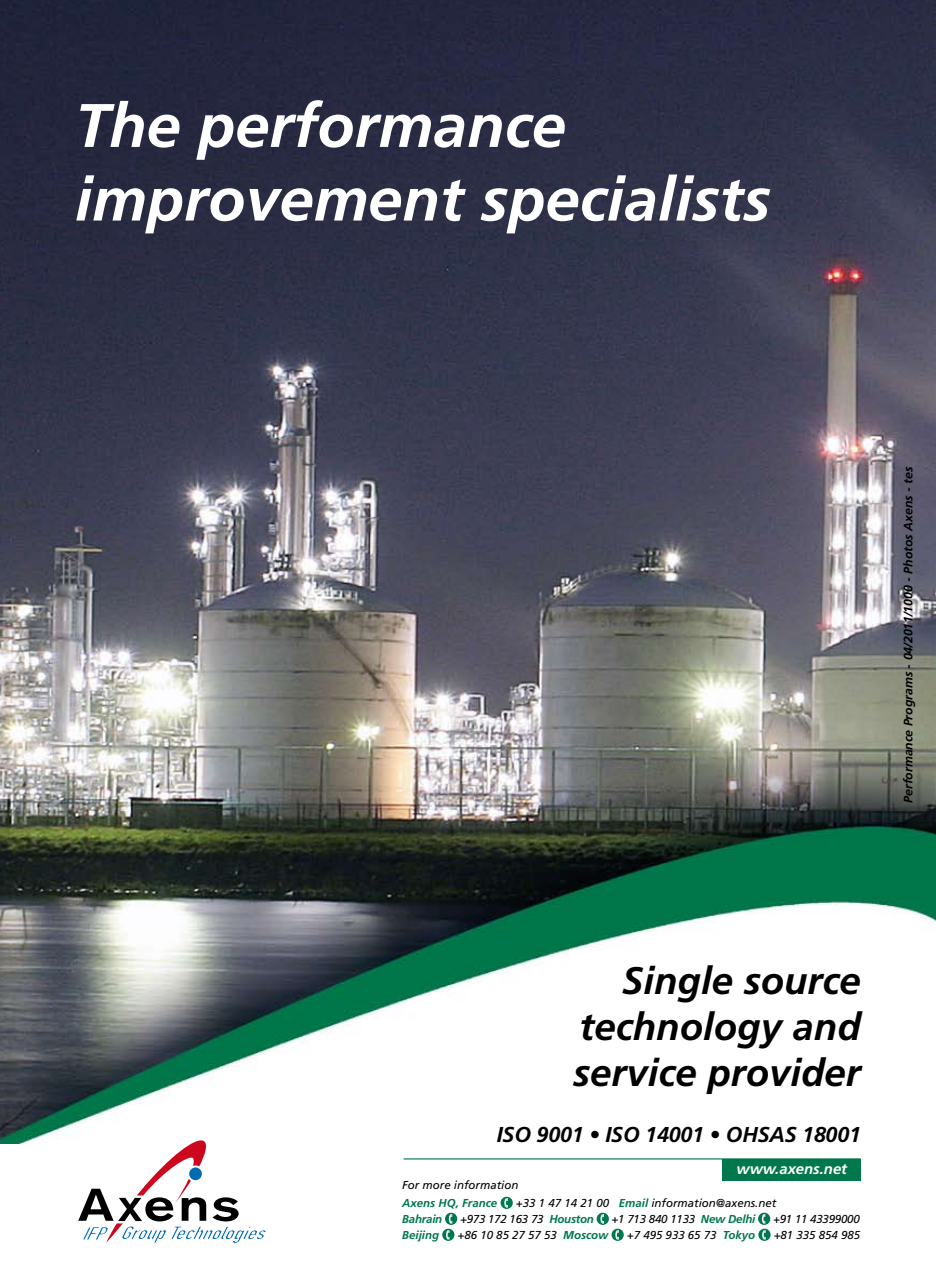
<style>
.page{position:relative;width:936px;height:1285px;background:#fff}
.page>*{position:absolute;margin:0;border:0;box-sizing:border-box;transform-origin:0 0}
.t1{font:italic 700 61.35px/73.7px "Frutiger LT Std";color:#fff}
.t2{font:italic 700 38.25px/46px "Frutiger LT Std";color:#000;text-align:justify}
.t3{font:italic 700 21.45px "Frutiger LT Std";letter-spacing:-.01em;color:#000}
.t4{font:italic 700 14.85px "Frutiger LT Std";color:#fff}
.t5{font:italic 700 12.3px "Frutiger LT Std";color:#000}
.t6{font:italic 11.55px "Frutiger LT Std";color:#000}
.t7{font:italic 11.55px "Frutiger LT Std";letter-spacing:-.02em;color:#000}
.t8{font:italic 700 11.55px "Frutiger LT Std";color:#00774c}
.t9{font:italic 700 11.55px "Frutiger LT Std";letter-spacing:-.02em;color:#00774c}
.s1{font-weight:700;color:#00774c}
</style>
<div class="page">
<img style="left:0;top:0;width:935px;height:1143px">
<svg style="left:78px;top:1134px;width:188px;height:109px"></svg>
<div style="left:501px;top:1197px;width:11px;height:10px;background:#00774c;border-radius:50%"></div>
<div style="left:500px;top:1196px;width:12px;height:12px;border:2px solid #00774c;border-radius:50%"></div>
<svg style="left:504px;top:1197px;width:4px;height:10px"></svg>
<svg style="left:446px;top:1213px;width:10px;height:10px"></svg>
<div style="left:445px;top:1212px;width:12px;height:12px;border:2px solid #00774c;border-radius:50%"></div>
<svg style="left:449px;top:1213px;width:3px;height:10px"></svg>
<div style="left:597px;top:1213px;width:11px;height:10px;background:#00774c;border-radius:50%"></div>
<div style="left:596px;top:1212px;width:13px;height:12px;border:2px solid #00774c;border-radius:50%"></div>
<svg style="left:600px;top:1213px;width:4px;height:10px"></svg>
<svg style="left:758px;top:1213px;width:11px;height:10px"></svg>
<div style="left:758px;top:1212px;width:12px;height:12px;border:2px solid #00774c;border-radius:50%"></div>
<svg style="left:761px;top:1213px;width:4px;height:10px"></svg>
<div style="left:443px;top:1229px;width:10px;height:10px;background:#00774c;border-radius:50%"></div>
<div style="left:442px;top:1228px;width:12px;height:12px;border:2px solid #00774c;border-radius:50%"></div>
<svg style="left:446px;top:1229px;width:3px;height:10px"></svg>
<div style="left:612px;top:1229px;width:11px;height:10px;background:#00774c;border-radius:50%"></div>
<div style="left:611px;top:1228px;width:12px;height:12px;border:2px solid #00774c;border-radius:50%"></div>
<svg style="left:615px;top:1229px;width:3px;height:10px"></svg>
<div style="left:759px;top:1229px;width:10px;height:10px;background:#00774c;border-radius:50%"></div>
<div style="left:758px;top:1228px;width:12px;height:12px;border:2px solid #00774c;border-radius:50%"></div>
<svg style="left:762px;top:1229px;width:3px;height:10px"></svg>
<hr style="left:403px;top:1158px;width:457px;height:1px;background:#00774c">
<div style="left:721px;top:1158px;width:139px;height:21px;background:#00774c"></div>
<h1 class="t1" style="left:75px;top:89px;width:696px">The performance improvement specialists</h1>
<p class="t5" style="left:901px;top:802px;width:337px;rotate:-90deg">Performance Programs - 04/2011/1000 - Photos Axens - tes</p>
<h2 class="t2" style="left:573px;top:958px;width:289px;text-indent:49px">Single source technology and service provider</h2>
<h3 class="t3" style="left:497px;top:1121px;width:365px">ISO 9001 • ISO 14001 • OHSAS 18001</h3>
<p class="t4" style="left:736px;top:1159px;width:112px">www.axens.net</p>
<p class="t6" style="left:402px;top:1178px;width:118px">For more information</p>
<p class="t8" style="left:402px;top:1196px;width:97px">Axens HQ, France</p>
<p class="t6" style="left:516px;top:1196px;width:262px">+33 1 47 14 21 00 <span class="s1">Email</span> information@axens.net</p>
<p class="t9" style="left:402px;top:1212px;width:42px">Bahrain</p>
<p class="t7" style="left:460px;top:1212px;width:135px">+973 172 163 73 <span class="s1">Houston</span></p>
<p class="t7" style="left:611px;top:1212px;width:145px">+1 713 840 1133 <span class="s1">New Delhi</span></p>
<p class="t7" style="left:773px;top:1212px;width:88px">+91 11 43399000</p>
<p class="t8" style="left:402px;top:1228px;width:38px">Beijing</p>
<p class="t6" style="left:457px;top:1228px;width:152px">+86 10 85 27 57 53 <span class="s1">Moscow</span></p>
<p class="t6" style="left:627px;top:1228px;width:130px">+7 495 933 65 73 <span class="s1">Tokyo</span></p>
<p class="t6" style="left:773px;top:1228px;width:88px">+81 335 854 985</p>
</div>
